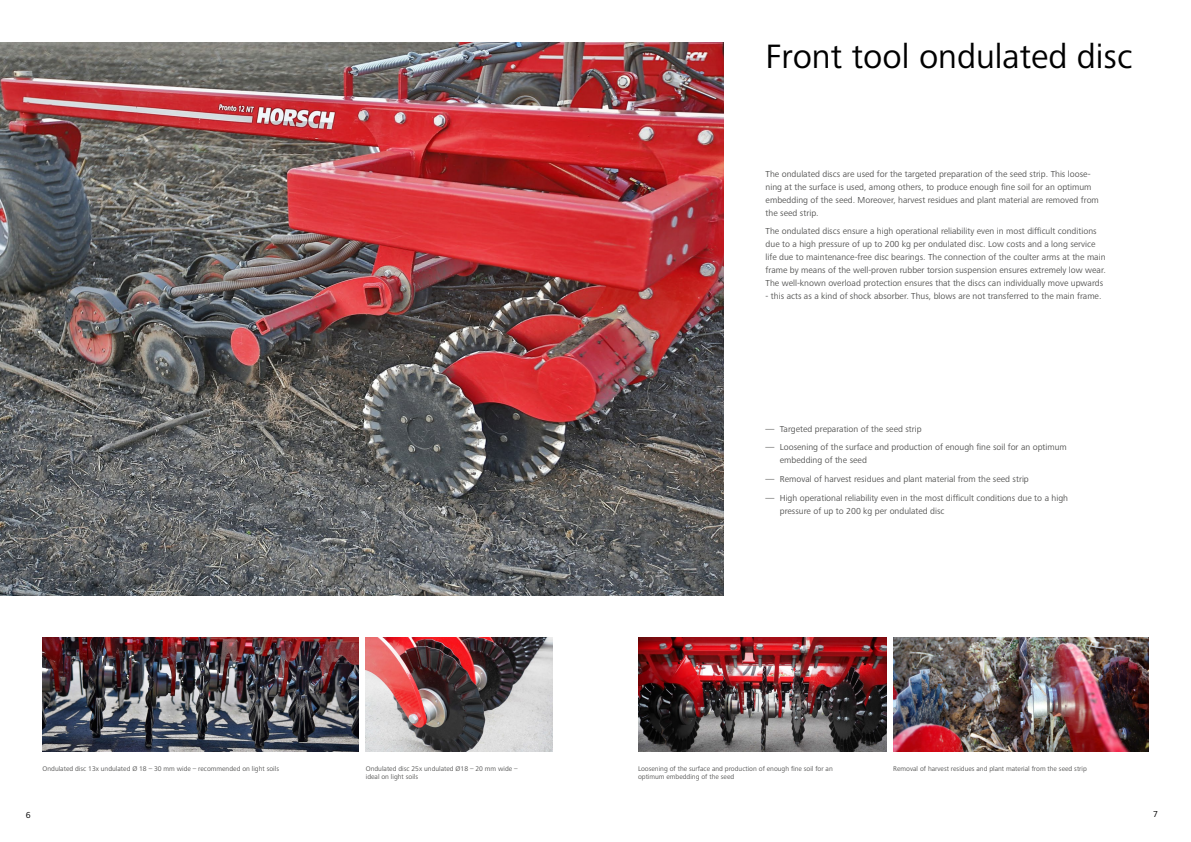
<style>
.page{position:relative;width:1191px;height:842px;background:#fff}
.page>*{position:absolute;margin:0;border:0;box-sizing:border-box;transform-origin:0 0}
.A_HEAD{font:35px "Frutiger Next LTW1 G";color:#000}
.t1{font:9px/13px "Frutiger Next LTW1 G";color:#575756}
.Bildunterschrift{font:9px "Frutiger Next LTW1 G";color:#000}
.t2{font:7px/8.5px "Frutiger Next LTW1 G";color:#575756}
</style>
<div class="page">
<img style="left:0;top:43px;width:723px;height:552px">
<img style="left:43px;top:638px;width:316px;height:113px">
<img style="left:638px;top:638px;width:248px;height:113px">
<img style="left:893px;top:638px;width:255px;height:113px">
<img style="left:366px;top:638px;width:187px;height:113px">
<p class="A_HEAD" style="left:765px;top:36px;width:368px">Front tool ondulated disc</p>
<p class="t1" style="left:765px;top:167px;width:335px">The ondulated discs are used for the targeted preparation of the seed strip. This loose&shy;ning at the surface is used, among others, to produce enough fine soil for an optimum embedding of the seed. Moreover, harvest residues and plant material are removed from the seed strip.</p>
<p class="t1" style="left:765px;top:225px;width:342px">The ondulated discs ensure a high operational reliability even in most difficult conditions due to a high pressure of up to 200 kg per ondulated disc. Low costs and a long service life due to maintenance-free disc bearings. The connection of the coulter arms at the main frame by means of the well-proven rubber torsion suspension ensures extremely low wear.<br>The well-known overload protection ensures that the discs can individually move upwards</p>
<p class="t1" style="left:765px;top:290px;width:337px">- this acts as a kind of shock absorber. Thus, blows are not transferred to the main frame.</p>
<p class="t1" style="left:765px;top:422px;width:158px">― Targeted preparation of the seed strip</p>
<p class="t1" style="left:780px;top:441px;width:289px;text-indent:-14px">― Loosening of the surface and production of enough fine soil for an optimum embedding of the seed</p>
<p class="t1" style="left:765px;top:473px;width:265px">― Removal of harvest residues and plant material from the seed strip</p>
<p class="t1" style="left:780px;top:491px;width:290px;text-indent:-14px">― High operational reliability even in the most difficult conditions due to a high pressure of up to 200 kg per ondulated disc</p>
<p class="t2" style="left:43px;top:764px;width:238px">Ondulated disc 13x undulated Ø 18 – 30 mm wide – recommended on light soils</p>
<p class="t2" style="left:366px;top:764px;width:153px">Ondulated disc 25x undulated Ø18 – 20 mm wide –</p>
<p class="t2" style="left:893px;top:764px;width:195px">Removal of harvest residues and plant material from the seed strip</p>
<p class="t2" style="left:366px;top:773px;width:54px">ideal on light soils</p>
<p class="t2" style="left:638px;top:764px;width:196px">Loosening of the surface and production of enough fine soil for an optimum embedding of the seed</p>
<p class="Bildunterschrift" style="left:26px;top:810px;width:6px">6</p>
<p class="Bildunterschrift" style="left:1153px;top:809px;width:6px">7</p>
</div>
